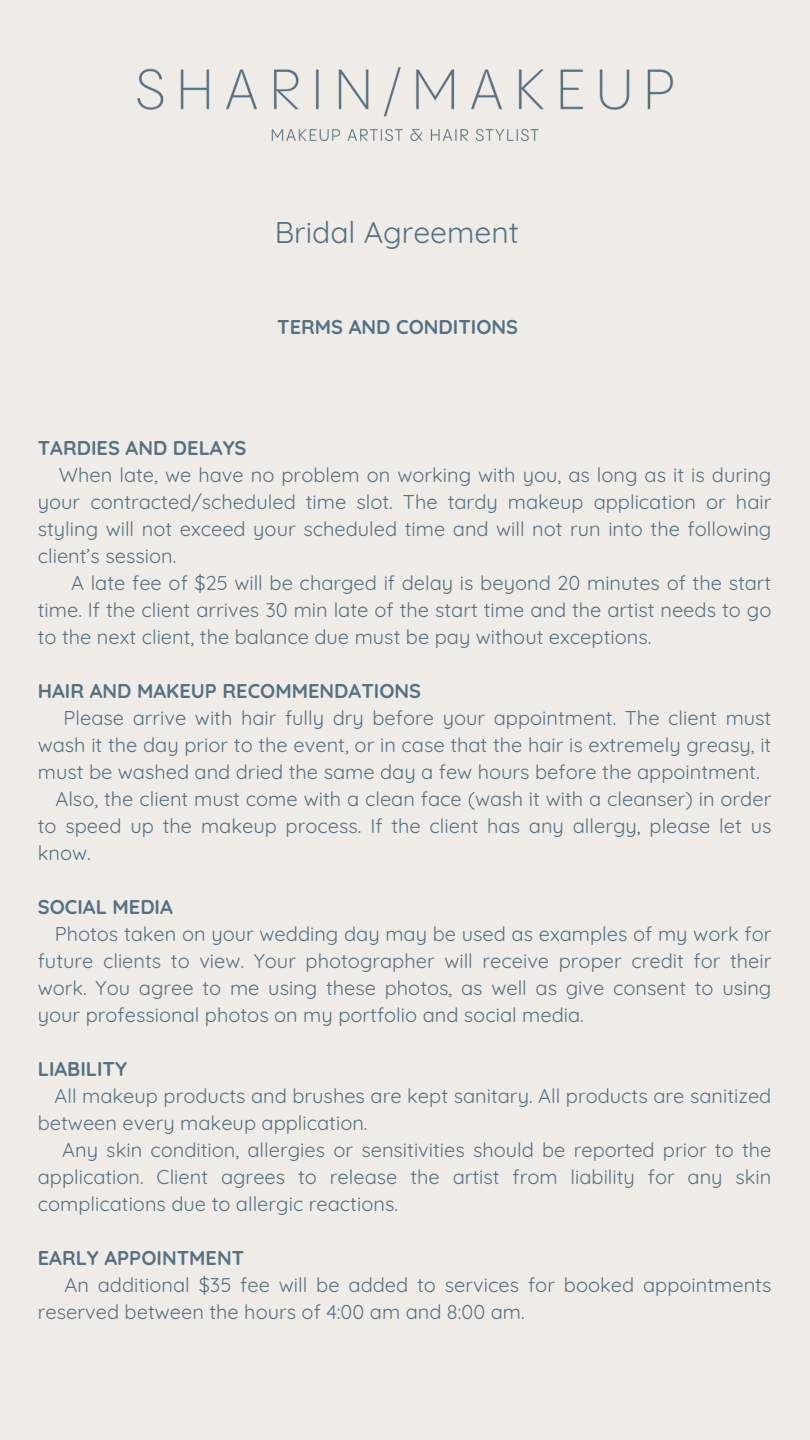
<style>
.page{position:relative;width:810px;height:1440px;background:#efece8}
.page>*{position:absolute;margin:0;border:0;box-sizing:border-box;transform-origin:0 0}
.t1{font:30px "Quicksand";color:#557183}
.t2{font:20px/27px "Quicksand";color:#557183;text-align:justify}
.t3{font:700 20px "Quicksand";color:#557183}
</style>
<div class="page">
<img style="left:137px;top:67px;width:536px;height:75px">
<p class="t1" style="left:275px;top:213px;width:246px">Bridal Agreement</p>
<p class="t3" style="left:277px;top:314px;width:242px">TERMS AND CONDITIONS</p>
<p class="t3" style="left:38px;top:435px;width:210px">TARDIES AND DELAYS</p>
<h1 class="t2" style="left:38px;top:461px;width:735px;text-indent:21px">When late, we have no problem on working with you, as long as it is during your contracted/scheduled time slot. The tardy makeup application or hair styling will not exceed your scheduled time and will not run into the following client’s session.</h1>
<h2 class="t2" style="left:38px;top:569px;width:735px;text-indent:33px">A late fee of $25 will be charged if delay is beyond 20 minutes of the start time. If the client arrives 30 min late of the start time and the artist needs to go to the next client, the balance due must be pay without exceptions.</h2>
<p class="t3" style="left:38px;top:678px;width:385px">HAIR AND MAKEUP RECOMMENDATIONS</p>
<p class="t2" style="left:38px;top:704px;width:735px;text-indent:26px">Please arrive with hair fully dry before your appointment. The client must wash it the day prior to the event, or in case that the hair is extremely greasy, it must be washed and dried the same day a few hours before the appointment.</p>
<p class="t2" style="left:38px;top:785px;width:735px;text-indent:18px">Also, the client must come with a clean face (wash it with a cleanser) in order to speed up the makeup process. If the client has any allergy, please let us know.</p>
<p class="t3" style="left:38px;top:894px;width:137px">SOCIAL MEDIA</p>
<p class="t2" style="left:38px;top:920px;width:735px;text-indent:17px">Photos taken on your wedding day may be used as examples of my work for future clients to view. Your photographer will receive proper credit for their work. You agree to me using these photos, as well as give consent to using your professional photos on my portfolio and social media.</p>
<p class="t3" style="left:38px;top:1056px;width:91px">LIABILITY</p>
<p class="t2" style="left:38px;top:1082px;width:735px;text-indent:17px">All makeup products and brushes are kept sanitary. All products are sanitized between every makeup application.</p>
<p class="t2" style="left:38px;top:1136px;width:735px;text-indent:25px">Any skin condition, allergies or sensitivities should be reported prior to the application. Client agrees to release the artist from liability for any skin complications due to allergic reactions.</p>
<p class="t3" style="left:38px;top:1245px;width:208px">EARLY APPOINTMENT</p>
<p class="t2" style="left:38px;top:1271px;width:735px;text-indent:27px">An additional $35 fee will be added to services for booked appointments reserved between the hours of 4:00 am and 8:00 am.</p>
</div>
